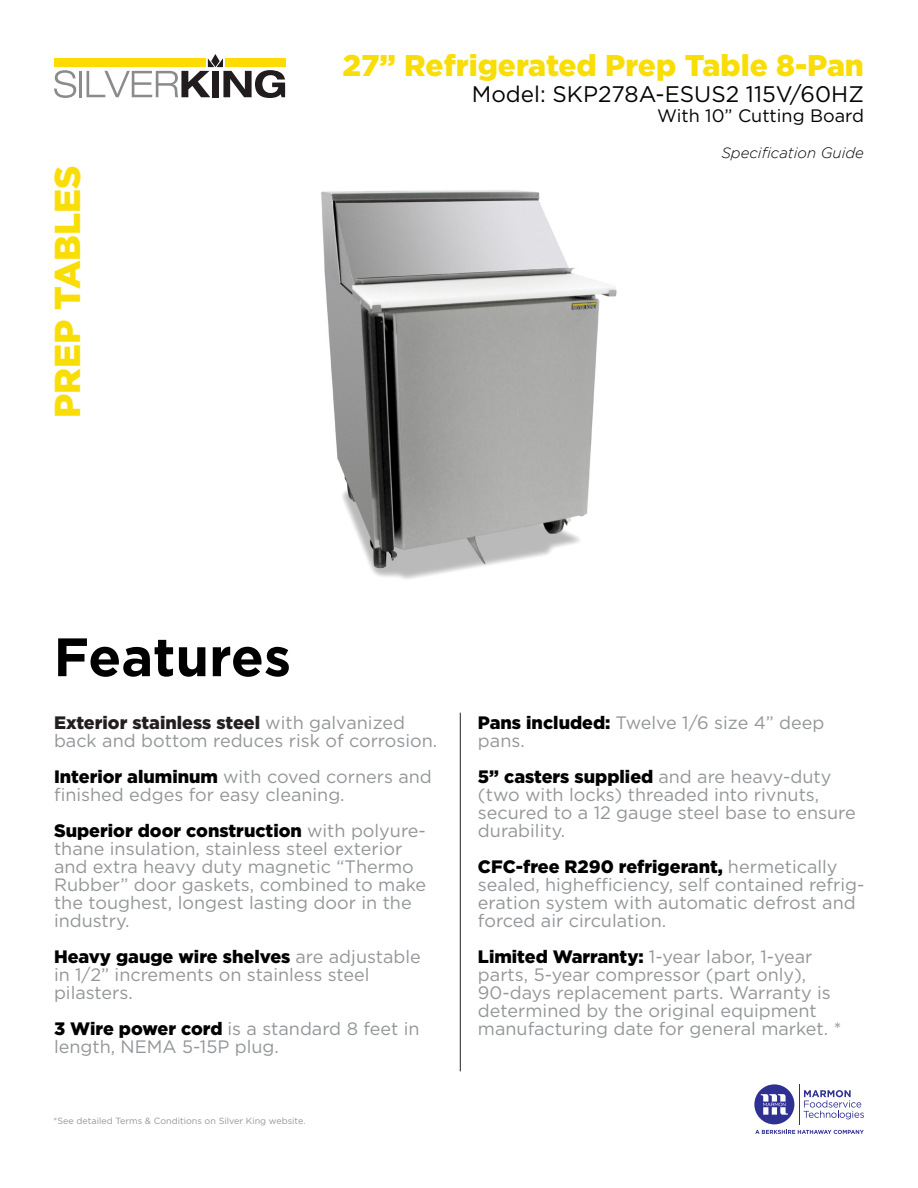
<style>
.page{position:relative;width:918px;height:1188px;background:#fff}
.page>*{position:absolute;margin:0;border:0;box-sizing:border-box;transform-origin:0 0}
.t1{font:700 54px "Gotham";color:#000}
.t2{font:900 36px "Gotham";color:#f9dd07}
.t3{font:900 30px "Gotham";color:#f9dd07}
.t4{font:22.5px "Gotham";color:#040503}
.t5{font:18px/18px "Gotham";color:#939698}
.t6{font:18px "Gotham";color:#040503}
.t7{font:italic 300 15px "Gotham";color:#040503}
.t8{font:9px "Gotham";color:#939698}
.s1{font-weight:900;color:#231f20}
.s2{font-weight:900;color:#000}
</style>
<div class="page">
<svg style="left:755px;top:1130px;width:109px;height:4px"></svg>
<hr style="left:799px;top:1084px;width:1px;height:40px;background:#2e3092">
<svg style="left:804px;top:1090px;width:60px;height:29px"></svg>
<svg style="left:754px;top:1084px;width:40px;height:40px"></svg>
<svg style="left:54px;top:70px;width:22px;height:28px"></svg>
<hr style="left:79px;top:71px;width:3px;height:26px;background:#8a8b8d">
<svg style="left:87px;top:54px;width:198px;height:44px"></svg>
<div style="left:54px;top:58px;width:152px;height:9px;background:#ffdb00"></div>
<div style="left:225px;top:58px;width:60px;height:9px;background:#ffdb00"></div>
<hr style="left:460px;top:713px;width:1px;height:358px;background:#231f20">
<img style="left:321px;top:190px;width:296px;height:389px">
<p class="t2" style="left:47px;top:418px;width:254px;rotate:-90deg">PREP TABLES</p>
<p class="t3" style="left:343px;top:48px;width:523px">27” Refrigerated Prep Table 8-Pan</p>
<p class="t4" style="left:472px;top:80px;width:394px">Model: SKP278A-ESUS2 115V/60HZ</p>
<p class="t6" style="left:657px;top:104px;width:208px">With 10” Cutting Board</p>
<p class="t7" style="left:721px;top:144px;width:144px">Specification Guide</p>
<p class="t1" style="left:54px;top:621px;width:239px">Features</p>
<p class="t5" style="left:54px;top:714px;width:385px"><span class="s1">Exterior stainless steel</span> with galvanized back and bottom reduces risk of corrosion.</p>
<p class="t5" style="left:54px;top:768px;width:379px"><span class="s2">Interior aluminum</span> with coved corners and finished edges for easy cleaning.</p>
<p class="t5" style="left:54px;top:822px;width:374px"><span class="s2">Superior door construction</span> with polyure&shy;thane insulation, stainless steel exterior and extra heavy duty magnetic “Thermo Rubber” door gaskets, combined to make the toughest, longest lasting door in the industry.</p>
<p class="t5" style="left:54px;top:948px;width:368px"><span class="s2">Heavy gauge wire shelves</span> are adjustable in 1/2” increments on stainless steel pilasters.</p>
<p class="t5" style="left:54px;top:1020px;width:367px"><span class="s2">3 Wire power cord</span> is a standard 8 feet in length, NEMA 5-15P plug.</p>
<p class="t8" style="left:54px;top:1115px;width:253px">*See detailed Terms &amp; Conditions on Silver King website.</p>
<p class="t5" style="left:478px;top:714px;width:348px"><span class="s2">Pans included:</span> Twelve 1/6 size 4” deep pans.</p>
<p class="t5" style="left:478px;top:768px;width:379px"><span class="s2">5” casters supplied</span> and are heavy-duty (two with locks) threaded into rivnuts, secured to a 12 gauge steel base to ensure durability.</p>
<p class="t5" style="left:478px;top:858px;width:388px"><span class="s2">CFC-free R290 refrigerant,</span> hermetically sealed, highefficiency, self contained refrig&shy;eration system with automatic defrost and forced air circulation.</p>
<p class="t5" style="left:478px;top:948px;width:365px"><span class="s2">Limited Warranty:</span> 1-year labor, 1-year parts, 5-year compressor (part only), 90-days replacement parts. Warranty is determined by the original equipment manufacturing date for general market. *</p>
</div>
